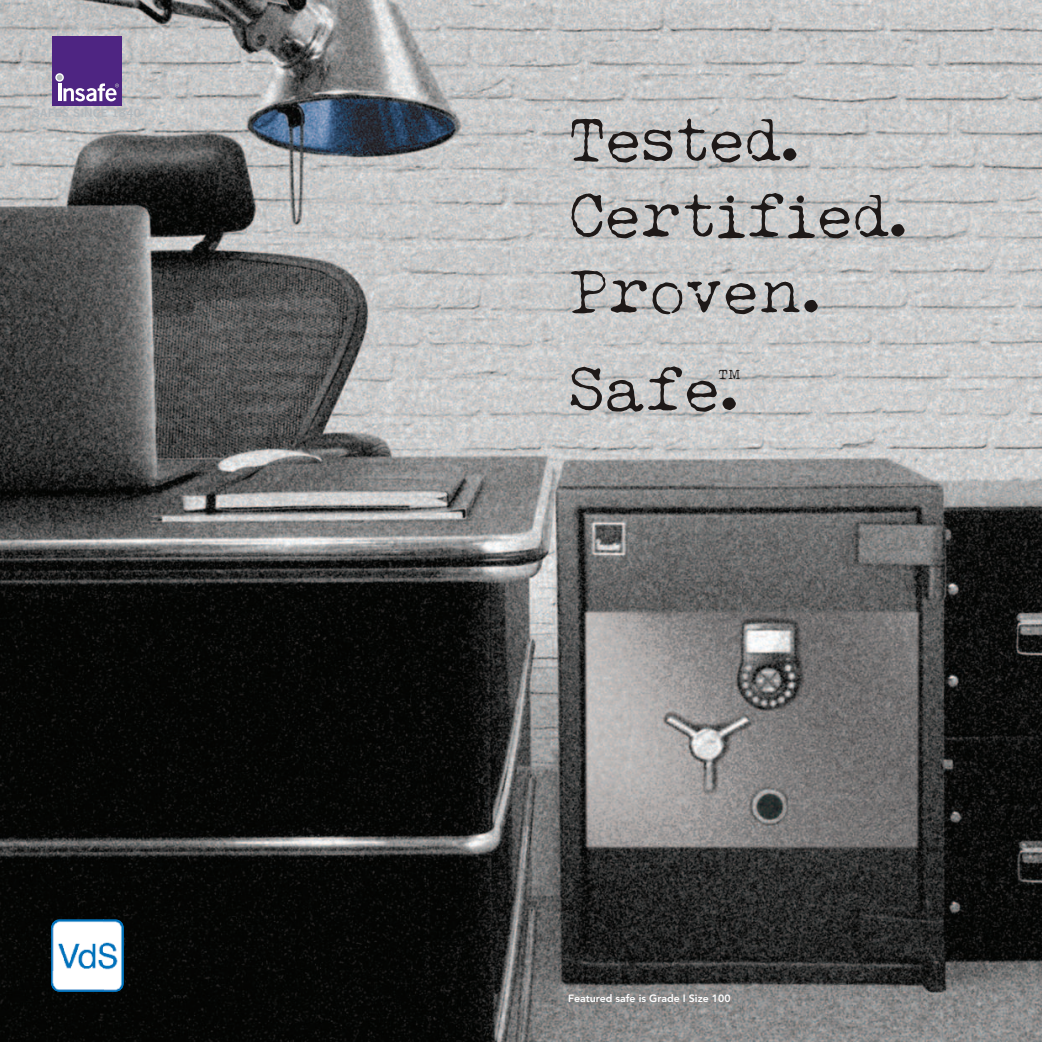
<style>
.page{position:relative;width:1042px;height:1042px;background:#fff}
.page>*{position:absolute;margin:0;border:0;box-sizing:border-box;transform-origin:0 0}
.t1{font:60.02px/75.8px "LUCKYTYPEWRITER";color:#1e1918}
.t2{font:13.12px "LUCKYTYPEWRITER";color:#1e1918;scale:1.21 1}
.t3{font:700 11.38px "News Gothic BT";letter-spacing:.015em;color:#b2b7bb;scale:1.05 1}
.t4{font:800 10.5px "Avenir";color:#fff}
</style>
<div class="page">
<img style="left:0;top:0;width:1042px;height:1042px">
<div style="left:52px;top:36px;width:70px;height:69px;background:#4e2582"></div>
<svg style="left:55px;top:73px;width:9px;height:9px"></svg>
<svg style="left:57px;top:75px;width:62px;height:26px"></svg>
<img style="left:51px;top:919px;width:73px;height:73px">
<p class="t3" style="left:33px;top:109px;width:104px">SAFES SINCE 1840</p>
<p class="t1" style="left:572px;top:102px;width:340px">Tested.<br>Certified.<br>Proven.</p>
<p class="t1" style="left:572px;top:351px;width:172px">Safe.</p>
<p class="t2" style="left:719px;top:366px;width:20px">TM</p>
<p class="t4" style="left:568px;top:990px;width:164px">Featured safe is Grade I Size 100</p>
</div>
